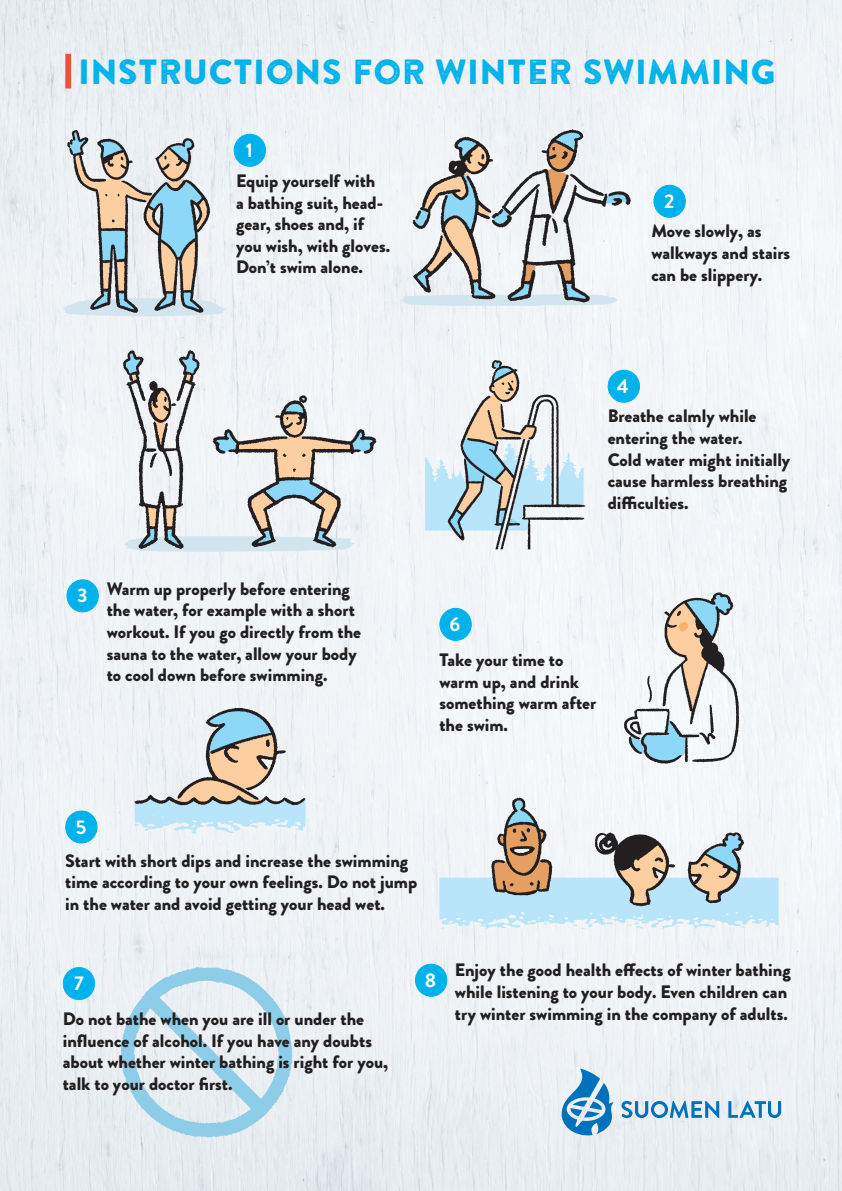
<style>
.page{position:relative;width:842px;height:1191px;background:#fff}
.page>*{position:absolute;margin:0;border:0;box-sizing:border-box;transform-origin:0 0}
.t1{font:34.8px "Brandon Printed One";letter-spacing:-.01em;color:#00b2eb}
.t2{font:700 19.8px "Brandon Grotesque";color:#fff}
.t3{font:900 18px/21.6px "Brandon Grotesque";color:#231f20}
</style>
<div class="page">
<img style="left:0;top:0;width:842px;height:1191px">
<svg style="left:65px;top:54px;width:6px;height:34px"></svg>
<svg style="left:562px;top:1068px;width:51px;height:67px"></svg>
<svg style="left:621px;top:1101px;width:98px;height:17px"></svg>
<svg style="left:728px;top:1101px;width:53px;height:17px"></svg>
<svg style="left:439px;top:797px;width:340px;height:132px"></svg>
<svg style="left:63px;top:130px;width:162px;height:186px"></svg>
<svg style="left:121px;top:967px;width:171px;height:170px"></svg>
<div style="left:234px;top:134px;width:31px;height:32px;background:#00b2eb;border-radius:50%"></div>
<div style="left:234px;top:134px;width:32px;height:33px;border:1px solid #00b2eb;border-radius:50%"></div>
<svg style="left:401px;top:129px;width:230px;height:177px"></svg>
<div style="left:654px;top:185px;width:31px;height:32px;background:#00b2eb;border-radius:50%"></div>
<div style="left:653px;top:185px;width:33px;height:33px;border:1px solid #00b2eb;border-radius:50%"></div>
<svg style="left:123px;top:350px;width:253px;height:202px"></svg>
<div style="left:67px;top:580px;width:31px;height:32px;background:#00b2eb;border-radius:50%"></div>
<div style="left:66px;top:579px;width:33px;height:33px;border:1px solid #00b2eb;border-radius:50%"></div>
<svg style="left:425px;top:360px;width:160px;height:189px"></svg>
<div style="left:608px;top:370px;width:31px;height:32px;background:#00b2eb;border-radius:50%"></div>
<div style="left:608px;top:370px;width:32px;height:33px;border:1px solid #00b2eb;border-radius:50%"></div>
<svg style="left:134px;top:708px;width:171px;height:125px"></svg>
<div style="left:66px;top:811px;width:31px;height:32px;background:#00b2eb;border-radius:50%"></div>
<div style="left:65px;top:810px;width:33px;height:33px;border:1px solid #00b2eb;border-radius:50%"></div>
<svg style="left:624px;top:592px;width:115px;height:171px"></svg>
<div style="left:440px;top:608px;width:31px;height:32px;background:#00b2eb;border-radius:50%"></div>
<div style="left:439px;top:608px;width:33px;height:33px;border:1px solid #00b2eb;border-radius:50%"></div>
<div style="left:63px;top:967px;width:32px;height:32px;background:#00b2eb;border-radius:50%"></div>
<div style="left:63px;top:967px;width:32px;height:33px;border:1px solid #00b2eb;border-radius:50%"></div>
<div style="left:415px;top:964px;width:32px;height:32px;background:#00b2eb;border-radius:50%"></div>
<div style="left:415px;top:963px;width:32px;height:33px;border:1px solid #00b2eb;border-radius:50%"></div>
<p class="t1" style="left:78px;top:50px;width:700px">INSTRUCTIONS FOR WINTER SWIMMING</p>
<p class="t2" style="left:246px;top:136px;width:9px">1</p>
<p class="t3" style="left:236px;top:170px;width:156px">Equip yourself with<br>a bathing suit, head&shy;gear, shoes and, if you wish, with gloves.<br>Don’t swim alone.</p>
<p class="t2" style="left:664px;top:187px;width:12px">2</p>
<p class="t3" style="left:651px;top:221px;width:112px">Move slowly, as</p>
<p class="t3" style="left:651px;top:242px;width:140px">walkways and stairs can be slippery.</p>
<p class="t2" style="left:77px;top:581px;width:12px">3</p>
<p class="t3" style="left:107px;top:578px;width:245px">Warm up properly before entering</p>
<p class="t3" style="left:107px;top:599px;width:250px">the water, for example with a short</p>
<p class="t3" style="left:107px;top:621px;width:256px">workout. If you go directly from the</p>
<p class="t3" style="left:107px;top:643px;width:252px">sauna to the water, allow your body</p>
<p class="t3" style="left:107px;top:664px;width:222px">to cool down before swimming.</p>
<p class="t2" style="left:617px;top:372px;width:13px">4</p>
<p class="t3" style="left:608px;top:405px;width:150px">Breathe calmly while</p>
<p class="t3" style="left:608px;top:427px;width:136px">entering the water.</p>
<p class="t3" style="left:608px;top:449px;width:184px">Cold water might initially cause harmless breathing difficulties.</p>
<p class="t2" style="left:449px;top:610px;width:12px">6</p>
<p class="t3" style="left:439px;top:649px;width:126px">Take your time to</p>
<p class="t3" style="left:439px;top:671px;width:141px">warm up, and drink</p>
<p class="t3" style="left:439px;top:692px;width:158px">something warm after</p>
<p class="t3" style="left:439px;top:714px;width:70px">the swim.</p>
<p class="t2" style="left:76px;top:813px;width:12px">5</p>
<p class="t3" style="left:65px;top:849px;width:353px">Start with short dips and increase the swimming time according to your own feelings. Do not jump in the water and avoid getting your head wet.</p>
<p class="t2" style="left:74px;top:969px;width:11px">7</p>
<p class="t3" style="left:63px;top:1008px;width:327px">Do not bathe when you are ill or under the influence of alcohol. If you have any doubts about whether winter bathing is right for you, talk to your doctor first.</p>
<p class="t2" style="left:425px;top:966px;width:13px">8</p>
<p class="t3" style="left:455px;top:959px;width:337px">Enjoy the good health effects of winter bathing while listening to your body. Even children can</p>
<p class="t3" style="left:455px;top:1002px;width:334px">try winter swimming in the company of adults.</p>
</div>
